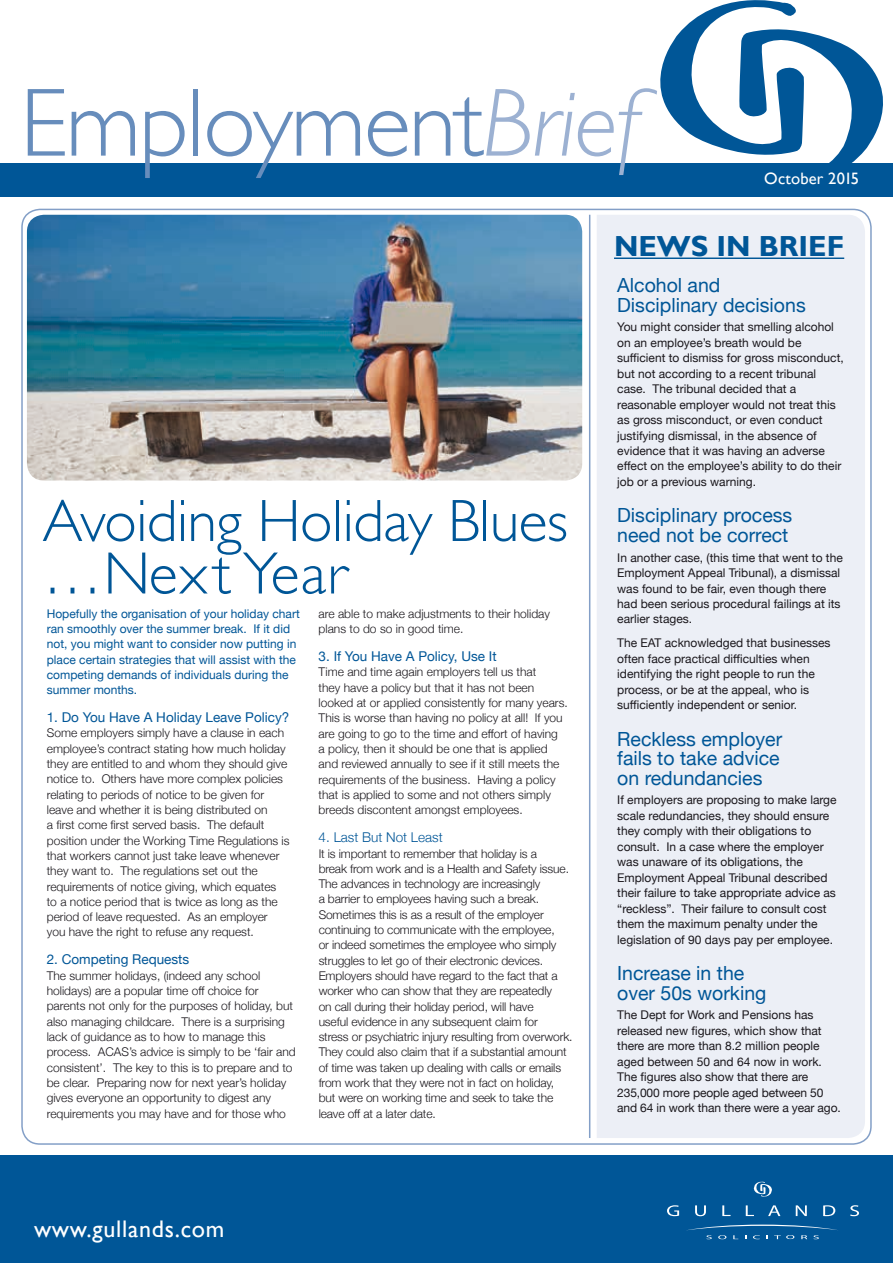
<style>
.page{position:relative;width:893px;height:1263px;background:#fff}
.page>*{position:absolute;margin:0;border:0;box-sizing:border-box;transform-origin:0 0}
.t1{font:300 97.5px "Gill Sans";letter-spacing:-.02em;color:#678dbc}
.t2{font:300 60px/52.5px "Gill Sans";letter-spacing:-.01em;color:#005697}
.t3{font:700 29.1px "Gill Sans";color:#005697}
.t4{font:24px "Gill Sans";letter-spacing:.03em;color:#fff}
.t5{font:19.5px/19.5px "Helvetica Neue";color:#005697}
.t6{font:16.5px "Gill Sans";letter-spacing:.01em;color:#fff}
.t7{font:13.5px "Helvetica Neue";color:#005697}
.t8{font:300 13.5px "Helvetica Neue";color:#005697}
.t9{font:300 12px/15.3px "Helvetica Neue";color:#1a171c}
.t10{font:12px/15.5px "Helvetica Neue";color:#1a171c}
.t11{font:12px/15.3px "Helvetica Neue";color:#005697}
.s1{font-style:italic;color:#9cb1d2}
</style>
<div class="page">
<div style="left:0;top:1155px;width:893px;height:108px;background:#005697"></div>
<svg style="left:753px;top:1181px;width:19px;height:16px"></svg>
<svg style="left:667px;top:1205px;width:12px;height:11px"></svg>
<svg style="left:695px;top:1205px;width:11px;height:11px"></svg>
<svg style="left:722px;top:1205px;width:8px;height:11px"></svg>
<svg style="left:746px;top:1205px;width:8px;height:11px"></svg>
<svg style="left:768px;top:1205px;width:12px;height:11px"></svg>
<svg style="left:796px;top:1205px;width:11px;height:11px"></svg>
<svg style="left:823px;top:1205px;width:12px;height:11px"></svg>
<svg style="left:850px;top:1205px;width:9px;height:11px"></svg>
<svg style="left:686px;top:1224px;width:152px;height:15px"></svg>
<svg style="left:660px;top:0;width:223px;height:163px"></svg>
<div style="left:0;top:163px;width:893px;height:33px;background:#005697"></div>
<div style="left:597px;top:215px;width:268px;height:923px;background:#eceff6"></div>
<hr style="left:589px;top:215px;width:1px;height:923px;background:#839fc7">
<img style="left:27px;top:215px;width:555px;height:265px">
<hr style="left:614px;top:258px;width:230px;height:1px;background:#005697">
<h1 class="t1" style="left:20px;top:47px;width:622px">Employment<span class="s1">Brief</span></h1>
<h3 class="t6" style="left:764px;top:169px;width:96px">October 2015</h3>
<h2 class="t2" style="left:43px;top:492px;width:527px">Avoiding Holiday Blues …Next Year</h2>
<p class="t11" style="left:47px;top:606px;width:255px">Hopefully the organisation of your holiday chart ran smoothly over the summer break. If it did not, you might want to consider now putting in place certain strategies that will assist with the competing demands of individuals during the summer months.</p>
<p class="t7" style="left:47px;top:708px;width:244px">1. Do You Have A Holiday Leave Policy?</p>
<p class="t9" style="left:47px;top:725px;width:244px">Some employers simply have a clause in each employee’s contract stating how much holiday they are entitled to and whom they should give notice to. Others have more complex policies relating to periods of notice to be given for leave and whether it is being distributed on<br>a first come first served basis. The default position under the Working Time Regulations is that workers cannot just take leave whenever they want to. The regulations set out the requirements of notice giving, which equates to a notice period that is twice as long as the period of leave requested. As an employer<br>you have the right to refuse any request.</p>
<p class="t7" style="left:47px;top:950px;width:144px">2. Competing Requests</p>
<p class="t9" style="left:47px;top:967px;width:250px">The summer holidays, (indeed any school holidays) are a popular time off choice for parents not only for the purposes of holiday, but also managing childcare. There is a surprising lack of guidance as to how to manage this process. ACAS’s advice is simply to be ‘fair and consistent’. The key to this is to prepare and to be clear. Preparing now for next year’s holiday gives everyone an opportunity to digest any requirements you may have and for those who</p>
<p class="t9" style="left:319px;top:605px;width:233px">are able to make adjustments to their holiday plans to do so in good time.</p>
<p class="t7" style="left:319px;top:647px;width:180px">3. If You Have A Policy, Use It</p>
<p class="t9" style="left:319px;top:664px;width:251px">Time and time again employers tell us that<br>they have a policy but that it has not been looked at or applied consistently for many years.<br>This is worse than having no policy at all! If you are going to go to the time and effort of having<br>a policy, then it should be one that is applied and reviewed annually to see if it still meets the requirements of the business. Having a policy that is applied to some and not others simply breeds discontent amongst employees.</p>
<p class="t8" style="left:319px;top:826px;width:126px">4. Last But Not Least</p>
<p class="t9" style="left:319px;top:845px;width:255px">It is important to remember that holiday is a<br>break from work and is a Health and Safety issue.<br>The advances in technology are increasingly<br>a barrier to employees having such a break.<br>Sometimes this is as a result of the employer continuing to communicate with the employee,<br>or indeed sometimes the employee who simply struggles to let go of their electronic devices.<br>Employers should have regard to the fact that a worker who can show that they are repeatedly<br>on call during their holiday period, will have<br>useful evidence in any subsequent claim for<br>stress or psychiatric injury resulting from overwork.<br>They could also claim that if a substantial amount of time was taken up dealing with calls or emails from work that they were not in fact on holiday, but were on working time and seek to take the leave off at a later date.</p>
<h3 class="t4" style="left:34px;top:1215px;width:192px">www.gullands.com</h3>
<h3 class="t3" style="left:614px;top:229px;width:232px">NEWS IN BRIEF</h3>
<h3 class="t5" style="left:617px;top:277px;width:190px">Alcohol and<br>Disciplinary decisions</h3>
<p class="t10" style="left:617px;top:320px;width:228px">You might consider that smelling alcohol on an employee’s breath would be sufficient to dismiss for gross misconduct, but not according to a recent tribunal case. The tribunal decided that a reasonable employer would not treat this as gross misconduct, or even conduct justifying dismissal, in the absence of evidence that it was having an adverse effect on the employee’s ability to do their job or a previous warning.</p>
<h3 class="t5" style="left:617px;top:507px;width:177px">Disciplinary process need not be correct</h3>
<p class="t10" style="left:617px;top:550px;width:227px">In another case, (this time that went to the Employment Appeal Tribunal), a dismissal was found to be fair, even though there had been serious procedural failings at its earlier stages.</p>
<p class="t10" style="left:617px;top:636px;width:215px">The EAT acknowledged that businesses often face practical difficulties when identifying the right people to run the process, or be at the appeal, who is sufficiently independent or senior.</p>
<h3 class="t5" style="left:617px;top:730px;width:167px">Reckless employer fails to take advice on redundancies</h3>
<p class="t10" style="left:617px;top:793px;width:221px">If employers are proposing to make large scale redundancies, they should ensure they comply with their obligations to consult. In a case where the employer was unaware of its obligations, the Employment Appeal Tribunal described their failure to take appropriate advice as “reckless”. Their failure to consult cost them the maximum penalty under the legislation of 90 days pay per employee.</p>
<h3 class="t5" style="left:617px;top:965px;width:151px">Increase in the over 50s working</h3>
<p class="t10" style="left:617px;top:1008px;width:225px">The Dept for Work and Pensions has released new figures, which show that there are more than 8.2 million people aged between 50 and 64 now in work.<br>The figures also show that there are 235,000 more people aged between 50 and 64 in work than there were a year ago.</p>
</div>
